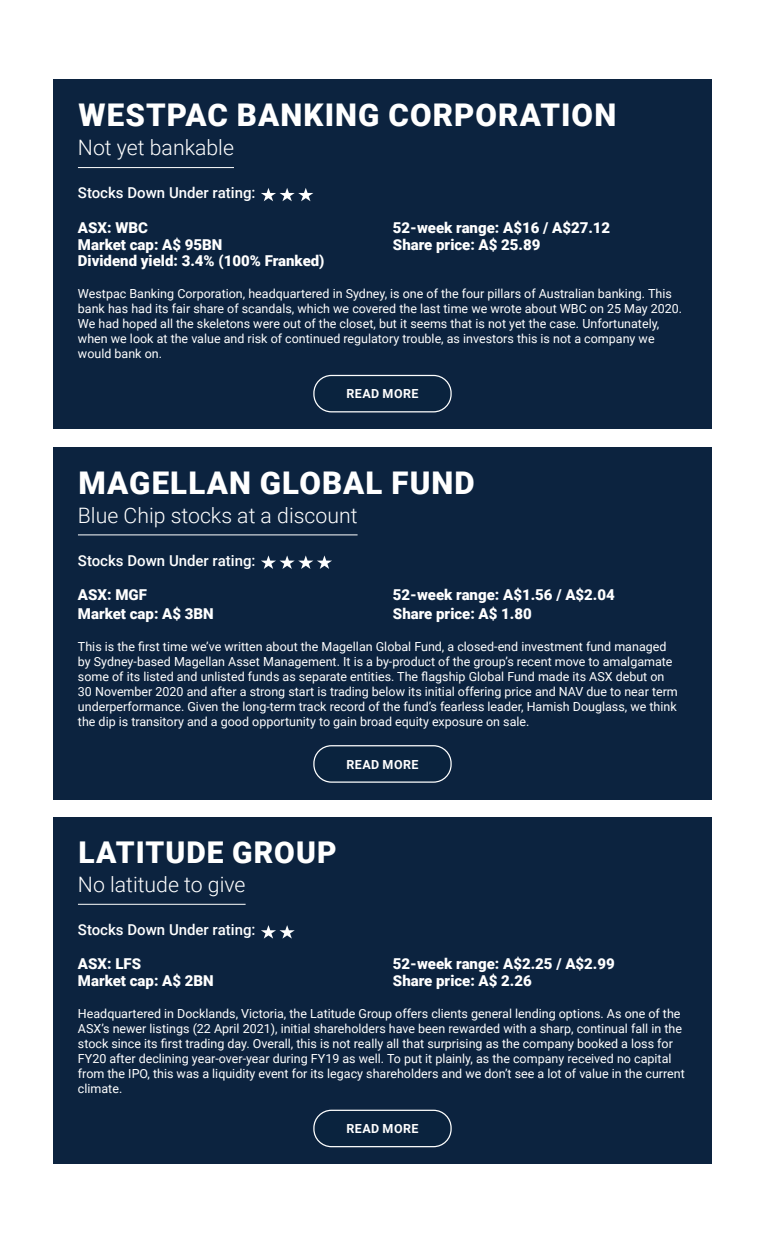
<style>
.page{position:relative;width:765px;height:1260px;background:#fff}
.page>*{position:absolute;margin:0;border:0;box-sizing:border-box;transform-origin:0 0}
.t1{font:900 31.25px "Roboto";letter-spacing:.035em;color:#fff}
.t2{font:900 30px "Roboto";letter-spacing:.035em;color:#fff}
.t3{font:300 21.25px "Roboto";color:#fff}
.t4{font:900 15px "Roboto";color:#fff}
.t5{font:500 15px "Roboto";color:#fff}
.t6{font:12.5px/15px "Roboto";color:#fff}
.t7{font:700 12.5px "Roboto";letter-spacing:.035em;color:#fff}
</style>
<div class="page">
<div style="left:53px;top:817px;width:659px;height:347px;background:#0c233f"></div>
<hr style="left:78px;top:904px;width:168px;height:1px;background:#fff">
<div style="left:313px;top:1110px;width:139px;height:37px;border:1px solid #fff;border-radius:18px"></div>
<svg style="left:261px;top:925px;width:34px;height:14px"></svg>
<div style="left:53px;top:447px;width:659px;height:352px;background:#0c233f"></div>
<hr style="left:78px;top:535px;width:280px;height:1px;background:#fff">
<div style="left:313px;top:745px;width:139px;height:38px;border:1px solid #fff;border-radius:18px"></div>
<svg style="left:261px;top:555px;width:71px;height:14px"></svg>
<div style="left:53px;top:79px;width:659px;height:350px;background:#0c233f"></div>
<hr style="left:78px;top:167px;width:156px;height:1px;background:#fff">
<div style="left:313px;top:375px;width:139px;height:37px;border:1px solid #fff;border-radius:18px"></div>
<svg style="left:261px;top:188px;width:52px;height:13px"></svg>
<h1 class="t1" style="left:79px;top:93px;width:539px">WESTPAC BANKING CORPORATION</h1>
<h3 class="t3" style="left:78px;top:133px;width:158px">Not yet bankable</h3>
<p class="t5" style="left:78px;top:182px;width:179px">Stocks Down Under rating:</p>
<p class="t4" style="left:78px;top:217px;width:71px">ASX: WBC</p>
<p class="t4" style="left:393px;top:217px;width:219px">52-week range: A$16 / A$27.12</p>
<p class="t4" style="left:78px;top:234px;width:146px">Market cap: A$ 95BN</p>
<p class="t4" style="left:393px;top:234px;width:149px">Share price: A$ 25.89</p>
<p class="t4" style="left:78px;top:251px;width:248px">Dividend yield: 3.4% (100% Franked)</p>
<p class="t6" style="left:78px;top:286px;width:606px">Westpac Banking Corporation, headquartered in Sydney, is one of the four pillars of Australian banking. This bank has had its fair share of scandals, which we covered the last time we wrote about WBC on 25 May 2020.<br>We had hoped all the skeletons were out of the closet, but it seems that is not yet the case. Unfortunately, when we look at the value and risk of continued regulatory trouble, as investors this is not a company we would bank on.</p>
<p class="t7" style="left:346px;top:385px;width:74px">READ MORE</p>
<h1 class="t1" style="left:79px;top:461px;width:398px">MAGELLAN GLOBAL FUND</h1>
<h3 class="t3" style="left:78px;top:500px;width:281px">Blue Chip stocks at a discount</h3>
<p class="t5" style="left:78px;top:550px;width:179px">Stocks Down Under rating:</p>
<p class="t4" style="left:78px;top:584px;width:70px">ASX: MGF</p>
<p class="t4" style="left:393px;top:584px;width:223px">52-week range: A$1.56 / A$2.04</p>
<p class="t4" style="left:78px;top:604px;width:137px">Market cap: A$ 3BN</p>
<p class="t4" style="left:393px;top:604px;width:140px">Share price: A$ 1.80</p>
<p class="t6" style="left:78px;top:639px;width:601px">This is the first time we’ve written about the Magellan Global Fund, a closed-end investment fund managed by Sydney-based Magellan Asset Management. It is a by-product of the group’s recent move to amalgamate some of its listed and unlisted funds as separate entities. The flagship Global Fund made its ASX debut on 30 November 2020 and after a strong start is trading below its initial offering price and NAV due to near term underperformance. Given the long-term track record of the fund’s fearless leader, Hamish Douglass, we think the dip is transitory and a good opportunity to gain broad equity exposure on sale.</p>
<p class="t7" style="left:346px;top:755px;width:74px">READ MORE</p>
<h2 class="t2" style="left:78px;top:831px;width:260px">LATITUDE GROUP</h2>
<h3 class="t3" style="left:78px;top:870px;width:169px">No latitude to give</h3>
<p class="t5" style="left:78px;top:919px;width:179px">Stocks Down Under rating:</p>
<p class="t4" style="left:78px;top:954px;width:65px">ASX: LFS</p>
<p class="t4" style="left:393px;top:954px;width:223px">52-week range: A$2.25 / A$2.99</p>
<p class="t4" style="left:78px;top:970px;width:137px">Market cap: A$ 2BN</p>
<p class="t4" style="left:393px;top:970px;width:140px">Share price: A$ 2.26</p>
<p class="t6" style="left:78px;top:1006px;width:608px">Headquartered in Docklands, Victoria, the Latitude Group offers clients general lending options. As one of the ASX’s newer listings (22 April 2021), initial shareholders have been rewarded with a sharp, continual fall in the stock since its first trading day. Overall, this is not really all that surprising as the company booked a loss for FY20 after declining year-over-year during FY19 as well. To put it plainly, as the company received no capital from the IPO, this was a liquidity event for its legacy shareholders and we don’t see a lot of value in the current climate.</p>
<p class="t7" style="left:346px;top:1120px;width:74px">READ MORE</p>
</div>
